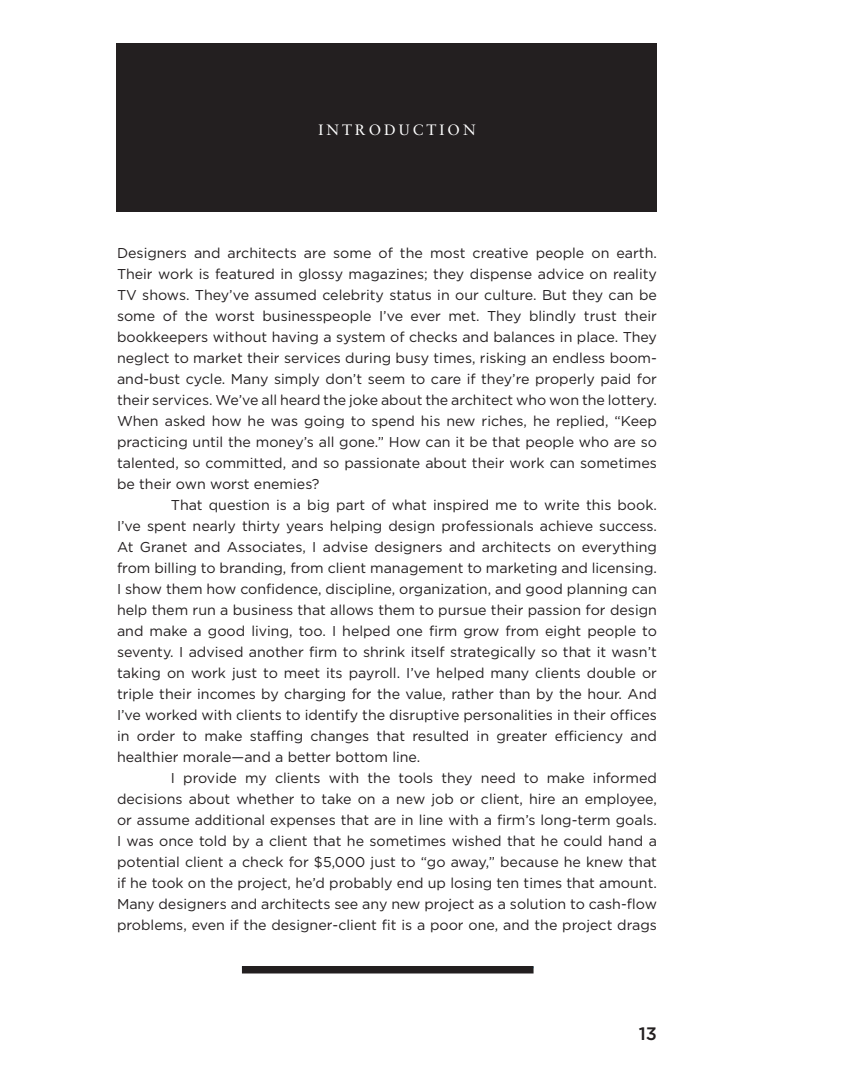
<style>
.page{position:relative;width:864px;height:1080px;background:#fff}
.page>*{position:absolute;margin:0;border:0;box-sizing:border-box;transform-origin:0 0}
.t1{font:500 18px "Gotham";color:#231f20}
.t2{font:15px "Sabon";letter-spacing:.2em;color:#fff}
.t3{font:14.25px/21px "Gotham";color:#231f20;text-align:justify}
</style>
<div class="page">
<div style="left:117px;top:44px;width:540px;height:168px;background:#231f20"></div>
<div style="left:242px;top:966px;width:292px;height:8px;background:#231f20"></div>
<p class="t2" style="left:319px;top:121px;width:159px">INTRODUCTION</p>
<p class="t3" style="left:117px;top:242px;width:542px">Designers and architects are some of the most creative people on earth.<br>Their work is featured in glossy magazines; they dispense advice on reality TV shows. They’ve assumed celebrity status in our culture. But they can be some of the worst businesspeople I’ve ever met. They blindly trust their bookkeepers without having a system of checks and balances in place. They neglect to market their services during busy times, risking an endless boom&shy;and-bust cycle. Many simply don’t seem to care if they’re properly paid for their services. We’ve all heard the joke about the architect who won the lottery.<br>When asked how he was going to spend his new riches, he replied, “Keep practicing until the money’s all gone.” How can it be that people who are so talented, so committed, and so passionate about their work can sometimes be their own worst enemies?</p>
<p class="t3" style="left:117px;top:494px;width:542px;text-indent:54px">That question is a big part of what inspired me to write this book.<br>I’ve spent nearly thirty years helping design professionals achieve success.<br>At Granet and Associates, I advise designers and architects on everything from billing to branding, from client management to marketing and licensing.<br>I show them how confidence, discipline, organization, and good planning can help them run a business that allows them to pursue their passion for design and make a good living, too. I helped one firm grow from eight people to seventy. I advised another firm to shrink itself strategically so that it wasn’t taking on work just to meet its payroll. I’ve helped many clients double or triple their incomes by charging for the value, rather than by the hour. And I’ve worked with clients to identify the disruptive personalities in their offices in order to make staffing changes that resulted in greater efficiency and healthier morale—and a better bottom line.</p>
<p class="t3" style="left:117px;top:767px;width:542px;text-indent:54px">I provide my clients with the tools they need to make informed decisions about whether to take on a new job or client, hire an employee, or assume additional expenses that are in line with a firm’s long-term goals.<br>I was once told by a client that he sometimes wished that he could hand a potential client a check for $5,000 just to “go away,” because he knew that if he took on the project, he’d probably end up losing ten times that amount.<br>Many designers and architects see any new project as a solution to cash-flow problems, even if the designer-client fit is a poor one, and the project drags</p>
<p class="t1" style="left:639px;top:1024px;width:20px">13</p>
</div>
